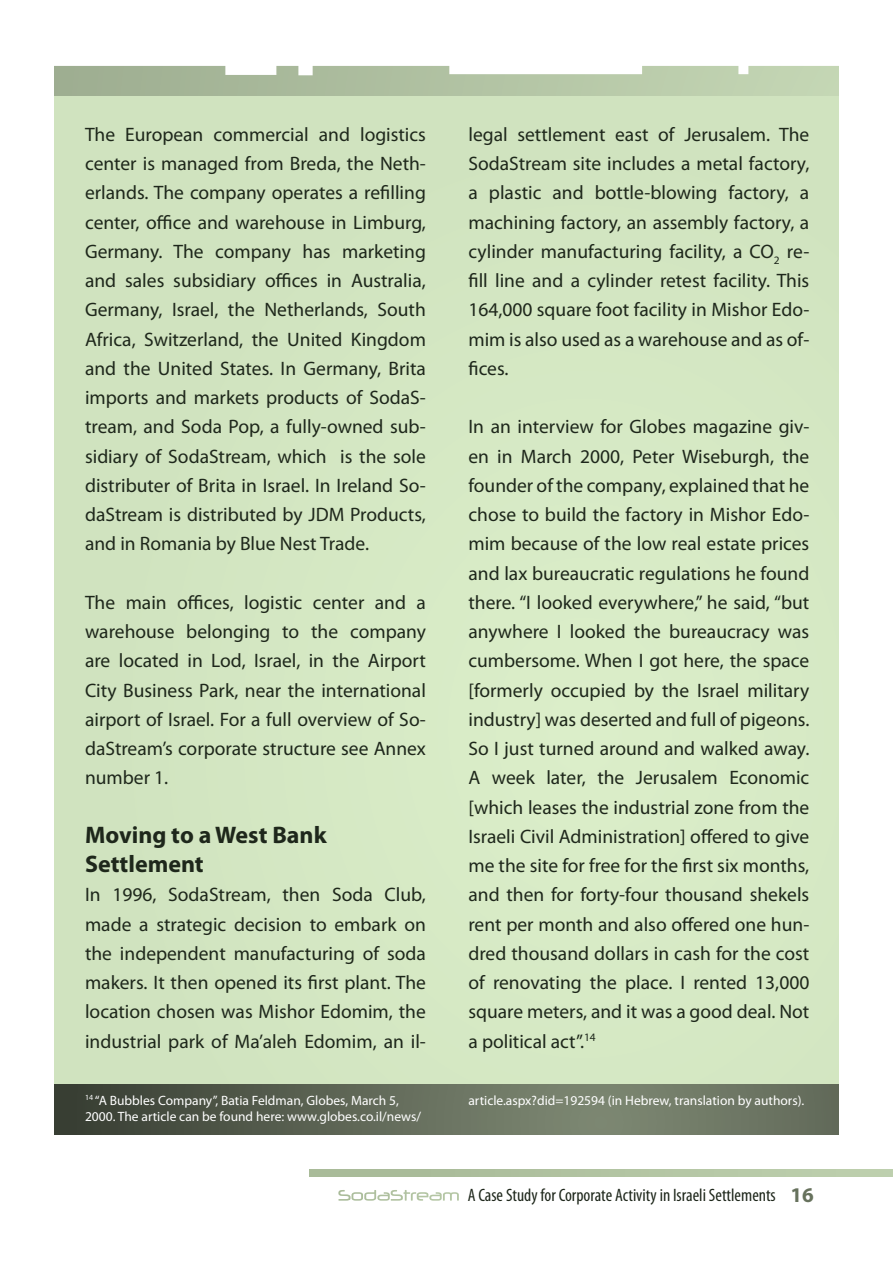
<style>
.page{position:relative;width:893px;height:1263px;background:#fff}
.page>*{position:absolute;margin:0;border:0;box-sizing:border-box;transform-origin:0 0}
.t1{font:700 24px/29.2px "Myriad Pro";color:#1e271b}
.t2{font:19.5px/29.2px "Myriad Pro";color:#1e271b;text-align:justify}
.t3{font:condensed 18px "Myriad Pro";color:#1e271b}
.t4{font:13.5px/16.2px "Myriad Pro";color:#fff}
.s1{font-family:"Neuropol";font-stretch:normal;color:#fff}
.s2{font-weight:700;font-stretch:normal;font-size:21px;color:#67725d}
</style>
<div class="page">
<div style="left:309px;top:1169px;width:584px;height:8px;background:#b1c3a1"></div>
<svg style="left:54px;top:1084px;width:785px;height:50px;background:#616958"></svg>
<svg style="left:54px;top:66px;width:785px;height:31px;background:#b8c8ab"></svg>
<div style="left:54px;top:97px;width:785px;height:987px;background:#d4e7c2"></div>
<p class="t2" style="left:85px;top:119px;width:342px">The European commercial and logistics center is managed from Breda, the Neth&shy;erlands. The company operates a refilling center, office and warehouse in Limburg, Germany. The company has marketing and sales subsidiary offices in Australia, Germany, Israel, the Netherlands, South Africa, Switzerland, the United Kingdom and the United States. In Germany, Brita imports and markets products of SodaS&shy;tream, and Soda Pop, a fully-owned sub&shy;sidiary of SodaStream, which is the sole distributer of Brita in Israel. In Ireland So&shy;daStream is distributed by JDM Products, and in Romania by Blue Nest Trade.</p>
<p class="t2" style="left:85px;top:587px;width:342px">The main offices, logistic center and a warehouse belonging to the company are located in Lod, Israel, in the Airport City Business Park, near the international airport of Israel. For a full overview of So&shy;daStream’s corporate structure see Annex number 1.</p>
<p class="t1" style="left:85px;top:819px;width:243px">Moving to a West Bank<br>Settlement</p>
<p class="t2" style="left:85px;top:880px;width:342px">In 1996, SodaStream, then Soda Club, made a strategic decision to embark on the independent manufacturing of soda makers. It then opened its first plant. The location chosen was Mishor Edomim, the industrial park of Ma’aleh Edomim, an il-</p>
<p class="t2" style="left:468px;top:119px;width:342px">legal settlement east of Jerusalem. The SodaStream site includes a metal factory, a plastic and bottle-blowing factory, a machining factory, an assembly factory, a cylinder manufacturing facility, a CO<sub>2</sub> re&shy;fill line and a cylinder retest facility. This 164,000 square foot facility in Mishor Edo&shy;mim is also used as a warehouse and as of&shy;fices.</p>
<p class="t2" style="left:468px;top:412px;width:342px">In an interview for Globes magazine giv&shy;en in March 2000, Peter Wiseburgh, the founder of the company, explained that he chose to build the factory in Mishor Edo&shy;mim because of the low real estate prices and lax bureaucratic regulations he found there. “I looked everywhere,” he said, “but anywhere I looked the bureaucracy was cumbersome. When I got here, the space [formerly occupied by the Israel military industry] was deserted and full of pigeons.<br>So I just turned around and walked away.<br>A week later, the Jerusalem Economic [which leases the industrial zone from the Israeli Civil Administration] offered to give me the site for free for the first six months, and then for forty-four thousand shekels rent per month and also offered one hun&shy;dred thousand dollars in cash for the cost of renovating the place. I rented 13,000 square meters, and it was a good deal. Not a political act”.<sup>14</sup></p>
<p class="t4" style="left:85px;top:1092px;width:337px"><sup>14</sup> “A Bubbles Company”, Batia Feldman, Globes, March 5,<br>2000. The article can be found here: www.globes.co.il/news/</p>
<p class="t4" style="left:468px;top:1092px;width:337px">article.aspx?did=192594 (in Hebrew, translation by authors).</p>
<p class="t3" style="left:338px;top:1184px;width:477px"><span class="s1">SodaStream</span> A Case Study for Corporate Activity in Israeli Settlements <span class="s2">16</span></p>
</div>
